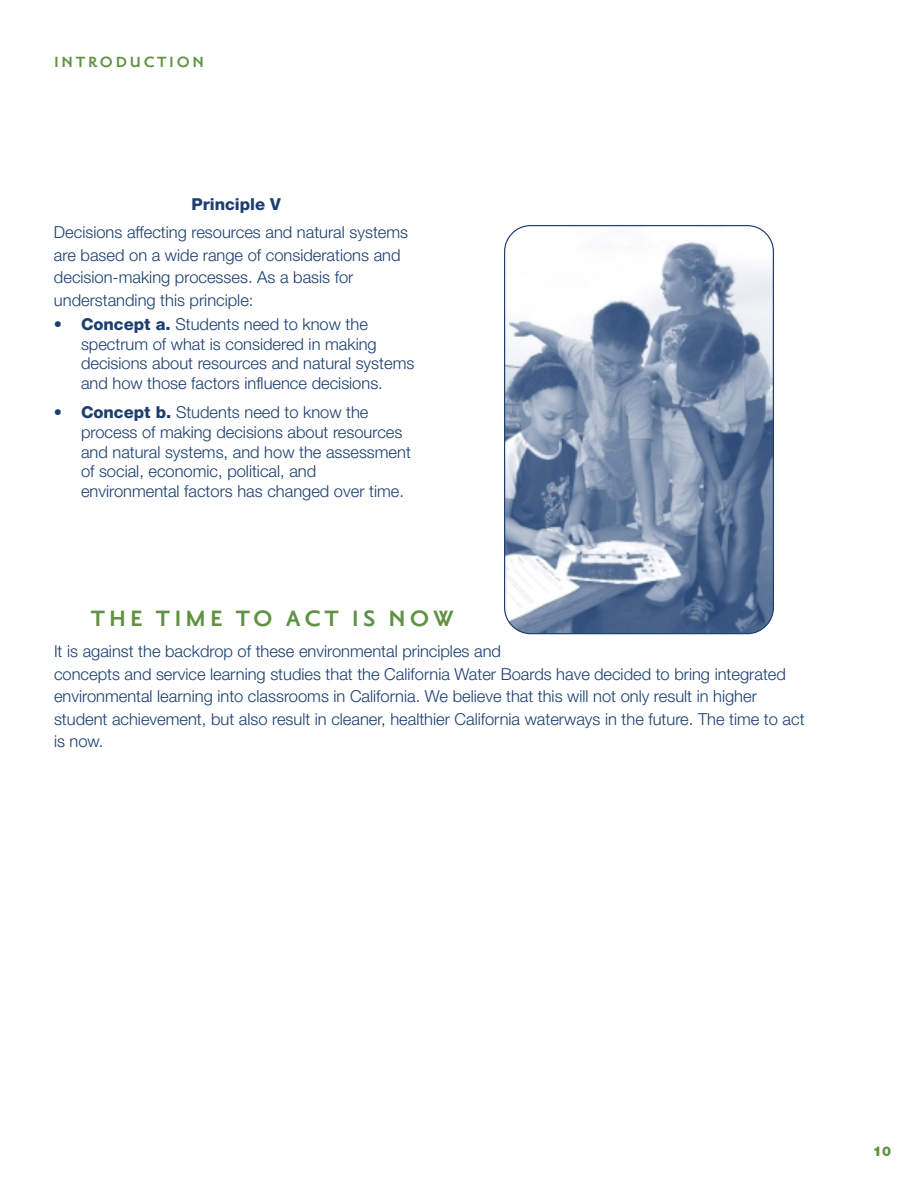
<style>
.page{position:relative;width:918px;height:1188px;background:#fff}
.page>*{position:absolute;margin:0;border:0;box-sizing:border-box;transform-origin:0 0}
.t1{font:700 27px "Priori San";letter-spacing:.15em;color:#5f9242}
.t2{font:700 18px "Priori San";letter-spacing:.15em;color:#5f9242}
.t3{font:300 16.5px/22.5px "Helvetica Neue";color:#1b3e6f}
.t4{font:800 16.5px "Helvetica Neue";color:#1b3e6f}
.t5{font:900 13.5px "Helvetica Neue";color:#5f9242}
.s1{font-weight:800}
</style>
<div class="page">
<svg style="left:504px;top:225px;width:270px;height:409px"></svg>
<p class="t2" style="left:54px;top:50px;width:152px">INTRODUCTION</p>
<p class="t4" style="left:191px;top:198px;width:91px">Principle V</p>
<p class="t3" style="left:54px;top:223px;width:356px">Decisions affecting resources and natural systems are based on a wide range of considerations and decision-making processes. As a basis for understanding this principle:</p>
<p class="t3" style="left:81px;top:315px;width:335px;line-height:19.8px;text-indent:-27px">• <span class="s1">Concept a.</span> Students need to know the spectrum of what is considered in making decisions about resources and natural systems and how those factors influence decisions.</p>
<p class="t3" style="left:81px;top:404px;width:331px;line-height:19.8px;text-indent:-27px">• <span class="s1">Concept b.</span> Students need to know the process of making decisions about resources and natural systems, and how the assessment of social, economic, political, and environmental factors has changed over time.</p>
<h1 class="t1" style="left:91px;top:601px;width:365px">THE TIME TO ACT IS NOW</h1>
<p class="t3" style="left:54px;top:642px;width:752px">It is against the backdrop of these environmental principles and<br>concepts and service learning studies that the California Water Boards have decided to bring integrated environmental learning into classrooms in California. We believe that this will not only result in higher student achievement, but also result in cleaner, healthier California waterways in the future. The time to act is now.</p>
<p class="t5" style="left:873px;top:1146px;width:20px">10</p>
</div>
